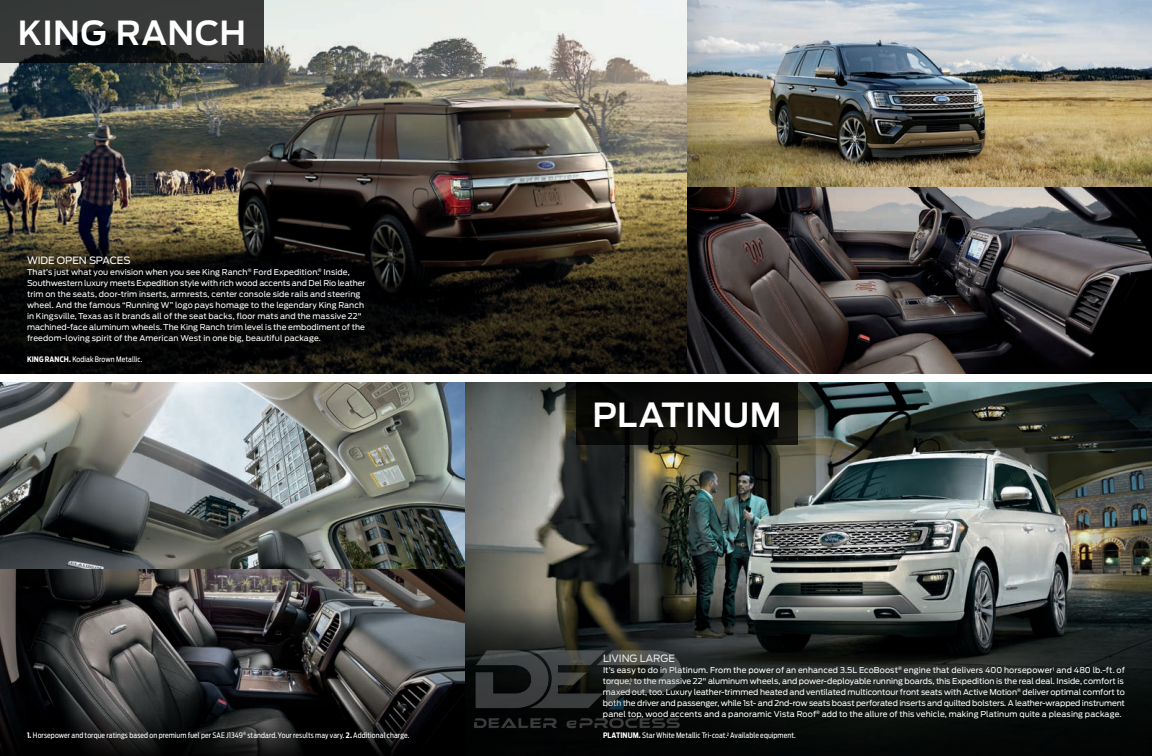
<style>
.page{position:relative;width:1152px;height:756px;background:#fff}
.page>*{position:absolute;margin:0;border:0;box-sizing:border-box;transform-origin:0 0}
.t1{font:600 33px "Ford Antenna";letter-spacing:.01em;color:#fff}
.t2{font:10px "Ford Antenna";letter-spacing:-.01em;color:#fff}
.t3{font:8px/11px "Ford Antenna";color:#fff}
.t4{font:7.5px "Ford Antenna Cond";letter-spacing:.015em;color:#fff}
.s1{font-weight:700}
</style>
<div class="page">
<img style="left:0;top:0;width:1152px;height:374px">
<img style="left:0;top:382px;width:1152px;height:374px">
<svg style="left:0;top:708px;width:464px;height:48px;background:#101111"></svg>
<svg style="left:0;top:216px;width:687px;height:158px;background:#1a1710"></svg>
<svg style="left:465px;top:600px;width:687px;height:156px;background:#1a1e1c"></svg>
<svg style="left:0;top:0;width:264px;height:63px;background:#2c2f2f"></svg>
<div style="left:576px;top:382px;width:222px;height:64px;background:linear-gradient(to bottom,#060706,#0e0e0b)"></div>
<img style="left:461px;top:630px;width:230px;height:115px">
<h1 class="t1" style="left:18px;top:3px;width:230px">KING RANCH</h1>
<p class="t2" style="left:27px;top:251px;width:105px">WIDE OPEN SPACES</p>
<p class="t3" style="left:27px;top:265px;width:340px">That’s just what you envision when you see King Ranch<sup>®</sup> Ford Expedition.<sup>®</sup> Inside, Southwestern luxury meets Expedition style with rich wood accents and Del Rio leather trim on the seats, door-trim inserts, armrests, center console side rails and steering wheel. And the famous “Running W” logo pays homage to the legendary King Ranch in Kingsville, Texas as it brands all of the seat backs, floor mats and the massive 22" machined-face aluminum wheels. The King Ranch trim level is the embodiment of the freedom-loving spirit of the American West in one big, beautiful package.</p>
<p class="t4" style="left:27px;top:352px;width:117px"><span class="s1">KING RANCH.</span> Kodiak Brown Metallic.</p>
<h1 class="t1" style="left:592px;top:386px;width:190px">PLATINUM</h1>
<p class="t2" style="left:603px;top:650px;width:73px">LIVING LARGE</p>
<p class="t3" style="left:603px;top:664px;width:523px">It’s easy to do in Platinum. From the power of an enhanced 3.5L EcoBoost<sup>®</sup> engine that delivers 400 horsepower<sup>1</sup> and 480 lb.-ft. of torque,<sup>1</sup> to the massive 22" aluminum wheels, and power-deployable running boards, this Expedition is the real deal. Inside, comfort is maxed out, too. Luxury leather-trimmed heated and ventilated multicontour front seats with Active Motion<sup>®</sup> deliver optimal comfort to both the driver and passenger, while 1st- and 2nd-row seats boast perforated inserts and quilted bolsters. A leather-wrapped instrument panel top, wood accents and a panoramic Vista Roof<sup>®</sup> add to the allure of this vehicle, making Platinum quite a pleasing package.</p>
<p class="t4" style="left:27px;top:729px;width:384px"><span class="s1">1.</span> Horsepower and torque ratings based on premium fuel per SAE J1349<sup>®</sup> standard. Your results may vary. <span class="s1">2.</span> Additional charge.</p>
<p class="t4" style="left:603px;top:729px;width:194px"><span class="s1">PLATINUM.</span> Star White Metallic Tri-coat.<sup>2</sup> Available equipment.</p>
</div>
